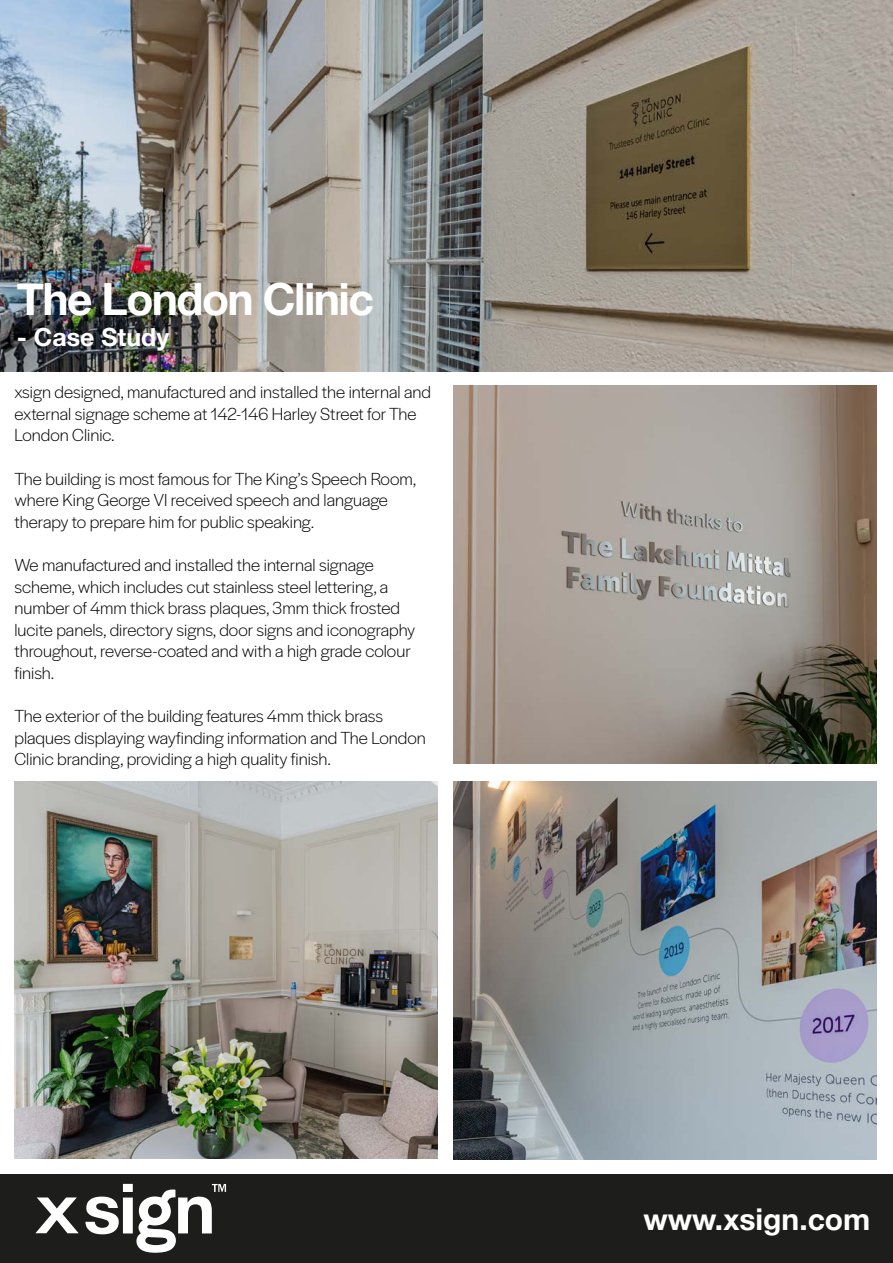
<style>
.page{position:relative;width:893px;height:1263px;background:#fff}
.page>*{position:absolute;margin:0;border:0;box-sizing:border-box;transform-origin:0 0}
.t1{font:700 44.4px "Helvetica Neue";letter-spacing:-.035em;color:#fff}
.t2{font:700 30px "Helvetica Neue";color:#fff}
.t3{font:700 24.9px "Helvetica Neue";color:#fff}
.t4{font:300 18px/21.6px "Halyard Display";color:#000}
</style>
<div class="page">
<img style="left:0;top:0;width:893px;height:372px">
<div style="left:0;top:1174px;width:893px;height:89px;background:#1d1d1b"></div>
<svg style="left:85px;top:1184px;width:141px;height:69px"></svg>
<svg style="left:35px;top:1197px;width:44px;height:36px"></svg>
<img style="left:14px;top:781px;width:423px;height:378px">
<img style="left:453px;top:781px;width:423px;height:378px">
<img style="left:453px;top:385px;width:423px;height:378px">
<h1 class="t1" style="left:17px;top:282px;width:358px">The London Clinic</h1>
<h3 class="t3" style="left:17px;top:328px;width:154px">- Case Study</h3>
<p class="t4" style="left:14px;top:382px;width:418px">xsign designed, manufactured and installed the internal and external signage scheme at 142-146 Harley Street for The<br>London Clinic.</p>
<p class="t4" style="left:14px;top:468px;width:403px">The building is most famous for The King’s Speech Room, where King George VI received speech and language therapy to prepare him for public speaking.</p>
<p class="t4" style="left:14px;top:555px;width:402px">We manufactured and installed the internal signage scheme, which includes cut stainless steel lettering, a number of 4mm thick brass plaques, 3mm thick frosted lucite panels, directory signs, door signs and iconography throughout, reverse-coated and with a high grade colour finish.</p>
<p class="t4" style="left:14px;top:706px;width:413px">The exterior of the building features 4mm thick brass plaques displaying wayfinding information and The London<br>Clinic branding, providing a high quality finish.</p>
<h2 class="t2" style="left:643px;top:1208px;width:229px">www.xsign.com</h2>
</div>
